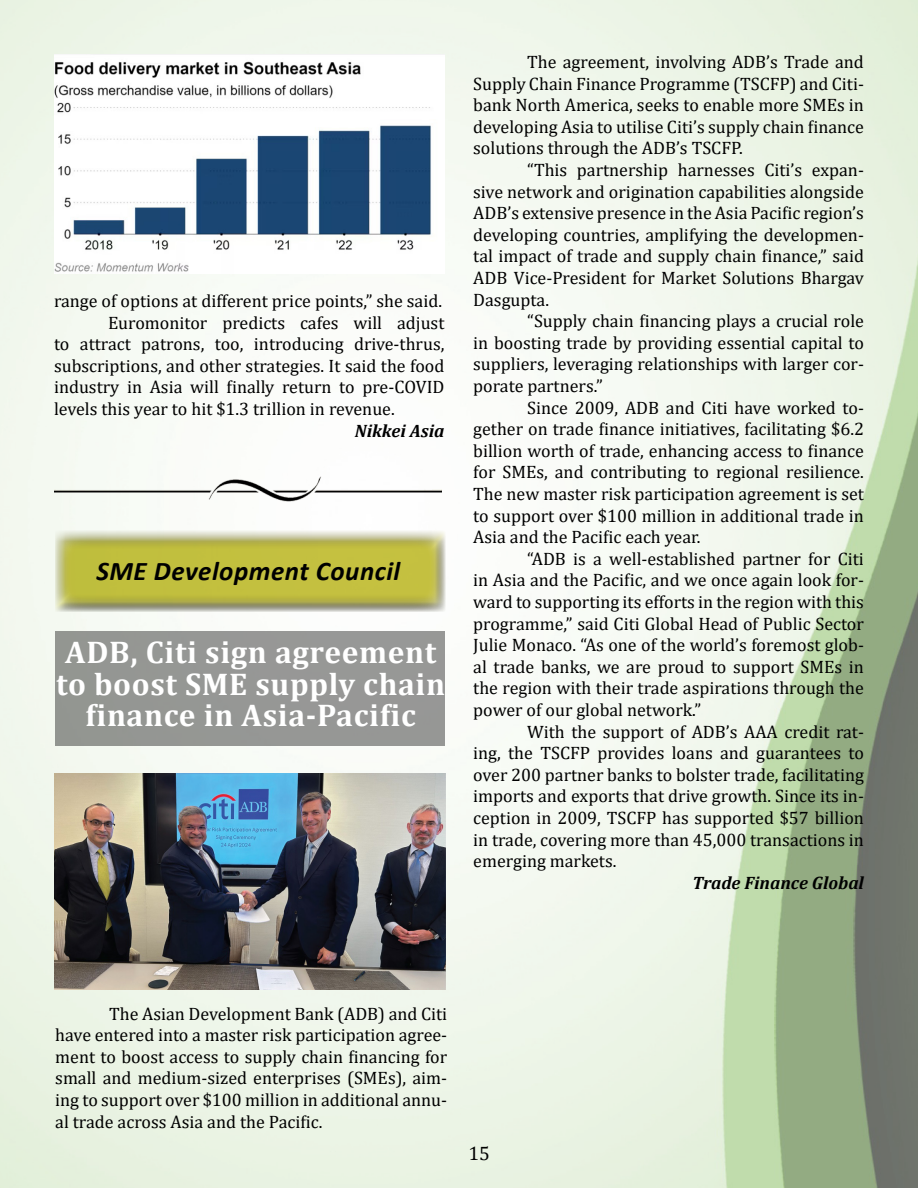
<style>
.page{position:relative;width:918px;height:1188px;background:#fff}
.page>*{position:absolute;margin:0;border:0;box-sizing:border-box;transform-origin:0 0}
.Head{font:700 31.5px/31.5px "Cambria";letter-spacing:.02em;color:#fff;text-align:center}
.Head-2{font:italic 700 27px "Calibri";letter-spacing:.02em;color:#000}
.t1{font:19.5px "Cambria";color:#000}
.Body{font:18px/21.6px "Cambria";color:#000;text-align:justify}
.Source{font:italic 700 18px "Cambria";color:#000}
</style>
<div class="page">
<img style="left:0;top:1px;width:918px;height:1186px">
<img style="left:54px;top:55px;width:390px;height:219px">
<img style="left:54px;top:474px;width:387px;height:36px">
<div style="left:55px;top:631px;width:390px;height:115px;background:#969795"></div>
<div style="left:54px;top:512px;width:391px;height:101px;background:#fcfdfa"></div>
<div style="left:54px;top:519px;width:391px;height:90px;background:#fff"></div>
<div style="left:54px;top:531px;width:391px;height:82px;background:#000;opacity:.75"></div>
<img style="left:54px;top:773px;width:391px;height:217px">
<p class="Body" style="left:54px;top:290px;width:390px">range of options at different price points,” she said.</p>
<p class="Body" style="left:54px;top:312px;width:392px;text-indent:54px">Euromonitor predicts cafes will adjust to attract patrons, too, introducing drive-thrus, subscriptions, and other strategies. It said the food industry in Asia will finally return to pre-COVID levels this year to hit $1.3 trillion in revenue.</p>
<p class="Source" style="left:355px;top:418px;width:91px">Nikkei Asia</p>
<p class="Head-2" style="left:96px;top:552px;width:305px">SME Development Council</p>
<p class="Head" style="left:56px;top:636px;width:390px">ADB, Citi sign agreement to boost SME supply chain finance in Asia-Pacific</p>
<p class="Body" style="left:473px;top:51px;width:392px;text-indent:54px">The agreement, involving ADB’s Trade and Supply Chain Finance Programme (TSCFP) and Citi&shy;bank North America, seeks to enable more SMEs in developing Asia to utilise Citi’s supply chain finance solutions through the ADB’s TSCFP.</p>
<p class="Body" style="left:473px;top:159px;width:392px;text-indent:54px">“This partnership harnesses Citi’s expan&shy;sive network and origination capabilities alongside ADB’s extensive presence in the Asia Pacific region’s developing countries, amplifying the developmen&shy;tal impact of trade and supply chain finance,” said ADB Vice-President for Market Solutions Bhargav Dasgupta.</p>
<p class="Body" style="left:473px;top:310px;width:392px;text-indent:54px">“Supply chain financing plays a crucial role in boosting trade by providing essential capital to suppliers, leveraging relationships with larger cor&shy;porate partners.”</p>
<p class="Body" style="left:473px;top:397px;width:392px;text-indent:54px">Since 2009, ADB and Citi have worked to&shy;gether on trade finance initiatives, facilitating $6.2 billion worth of trade, enhancing access to finance for SMEs, and contributing to regional resilience.<br>The new master risk participation agreement is set to support over $100 million in additional trade in Asia and the Pacific each year.</p>
<p class="Body" style="left:473px;top:548px;width:392px;text-indent:54px">“ADB is a well-established partner for Citi in Asia and the Pacific, and we once again look for&shy;ward to supporting its efforts in the region with this programme,” said Citi Global Head of Public Sector Julie Monaco. “As one of the world’s foremost glob&shy;al trade banks, we are proud to support SMEs in the region with their trade aspirations through the power of our global network.”</p>
<p class="Body" style="left:473px;top:721px;width:392px;text-indent:54px">With the support of ADB’s AAA credit rat&shy;ing, the TSCFP provides loans and guarantees to over 200 partner banks to bolster trade, facilitating imports and exports that drive growth. Since its in&shy;ception in 2009, TSCFP has supported $57 billion in trade, covering more than 45,000 transactions in emerging markets.</p>
<p class="Source" style="left:693px;top:870px;width:173px">Trade Finance Global</p>
<p class="Body" style="left:55px;top:1002px;width:394px;text-indent:54px">The Asian Development Bank (ADB) and Citi have entered into a master risk participation agree&shy;ment to boost access to supply chain financing for small and medium-sized enterprises (SMEs), aim&shy;ing to support over $100 million in additional annu&shy;al trade across Asia and the Pacific.</p>
<p class="t1" style="left:468px;top:1142px;width:23px">15</p>
</div>
